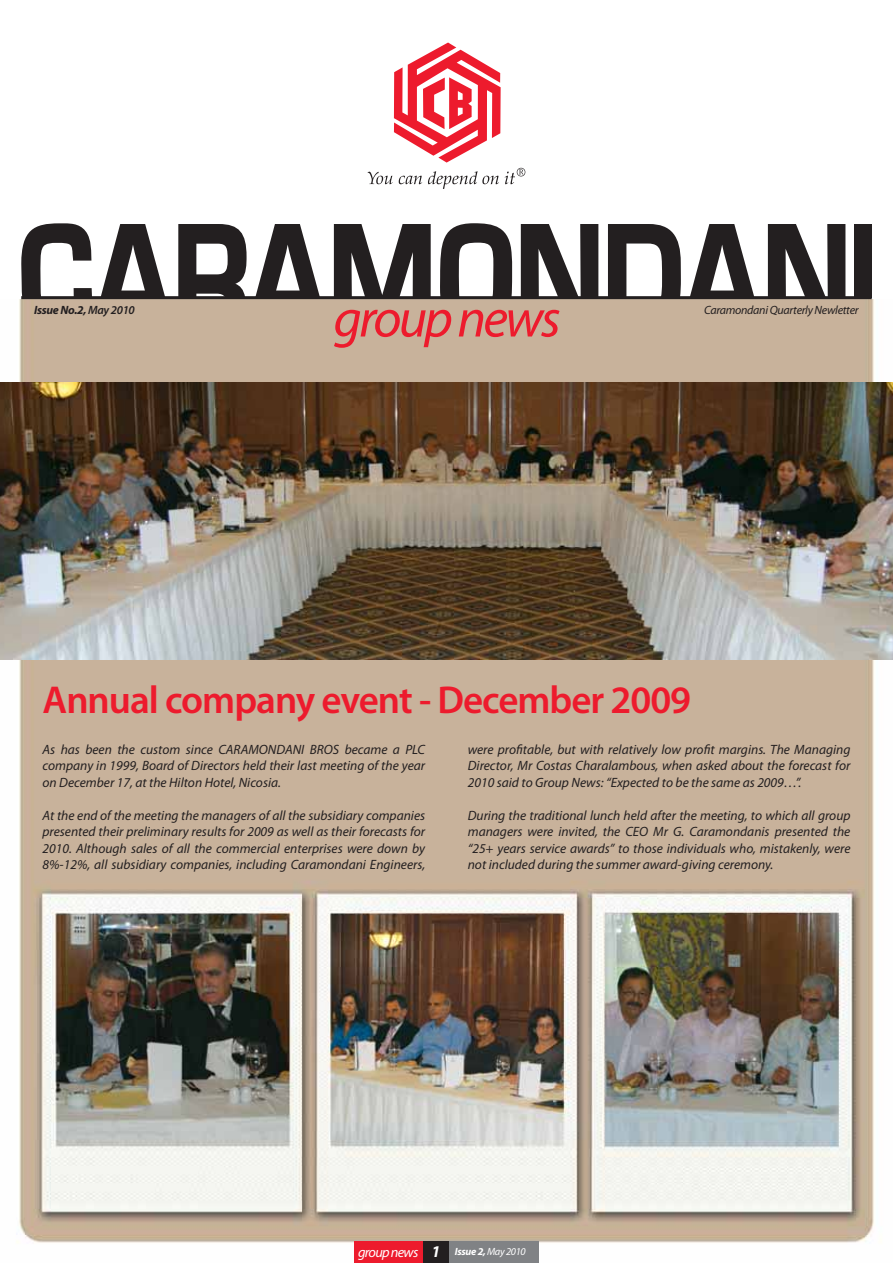
<style>
.page{position:relative;width:893px;height:1263px;background:#fff}
.page>*{position:absolute;margin:0;border:0;box-sizing:border-box;transform-origin:0 0}
.t1{font:italic 54px "Myriad Pro";letter-spacing:-.05em;color:#ed1b2d}
.t2{font:600 39px "Myriad Pro";letter-spacing:-.025em;color:#ed1b2d}
.t3{font:italic 14.4px "Myriad Pro";letter-spacing:-.05em;color:#fff}
.t4{font:italic 13.5px/16.5px "Myriad Pro";color:#231f20;text-align:justify}
.t5{font:italic 12px "Myriad Pro";letter-spacing:-.025em;color:#231f20}
.t6{font:italic 700 12px "Myriad Pro";letter-spacing:-.025em;color:#231f20}
.s1{font-weight:600}
.s2{font-weight:700;font-size:16.5px}
.s3{font-weight:700;font-size:10.5px}
.s4{font-size:10.5px}
</style>
<div class="page">
<img style="left:0;top:299px;width:893px;height:944px">
<img style="left:0;top:383px;width:893px;height:276px">
<hr style="left:21px;top:296px;width:851px;height:3px;background:#231f20">
<svg style="left:21px;top:223px;width:71px;height:75px"></svg>
<svg style="left:101px;top:224px;width:64px;height:72px"></svg>
<svg style="left:178px;top:224px;width:69px;height:73px"></svg>
<svg style="left:255px;top:224px;width:65px;height:73px"></svg>
<svg style="left:334px;top:224px;width:97px;height:73px"></svg>
<svg style="left:440px;top:223px;width:72px;height:74px"></svg>
<svg style="left:521px;top:224px;width:77px;height:73px"></svg>
<svg style="left:608px;top:224px;width:73px;height:73px"></svg>
<svg style="left:690px;top:224px;width:64px;height:72px"></svg>
<svg style="left:768px;top:224px;width:77px;height:73px"></svg>
<div style="left:855px;top:224px;width:17px;height:74px;background:#231f20"></div>
<svg style="left:368px;top:43px;width:157px;height:146px"></svg>
<div style="left:422px;top:1241px;width:28px;height:22px;background:#231f20"></div>
<div style="left:354px;top:1241px;width:68px;height:22px;background:#ed1b2d"></div>
<div style="left:450px;top:1241px;width:89px;height:22px;background:#808285"></div>
<p class="t6" style="left:34px;top:306px;width:102px">Issue No.2, <span class="s1">May 2010</span></p>
<p class="t5" style="left:704px;top:306px;width:156px">Caramondani Quarterly Newletter</p>
<h1 class="t1" style="left:333px;top:298px;width:229px">group news</h1>
<h2 class="t2" style="left:43px;top:677px;width:650px">Annual company event - December 2009</h2>
<p class="t4" style="left:43px;top:742px;width:384px">As has been the custom since CARAMONDANI BROS became a PLC company in 1999, Board of Directors held their last meeting of the year on December 17, at the Hilton Hotel, Nicosia.</p>
<p class="t4" style="left:43px;top:808px;width:384px">At the end of the meeting the managers of all the subsidiary companies presented their preliminary results for 2009 as well as their forecasts for 2010. Although sales of all the commercial enterprises were down by 8%-12 %, all subsidiary companies, including Caramondani Engineers,</p>
<p class="t4" style="left:468px;top:742px;width:384px">were profitable, but with relatively low profit margins. The Managing Director, Mr Costas Charalambous, when asked about the forecast for 2010 said to Group News: “Expected to be the same as 2009…”.</p>
<p class="t4" style="left:468px;top:808px;width:384px">During the traditional lunch held after the meeting, to which all group managers were invited, the CEO Mr G. Caramondanis presented the “25+ years service awards” to those individuals who, mistakenly, were not included during the summer award-giving ceremony.</p>
<p class="t3" style="left:358px;top:1246px;width:169px">group news <span class="s2">1</span> <span class="s3">Issue 2,</span> <span class="s4">May 2010</span></p>
</div>
